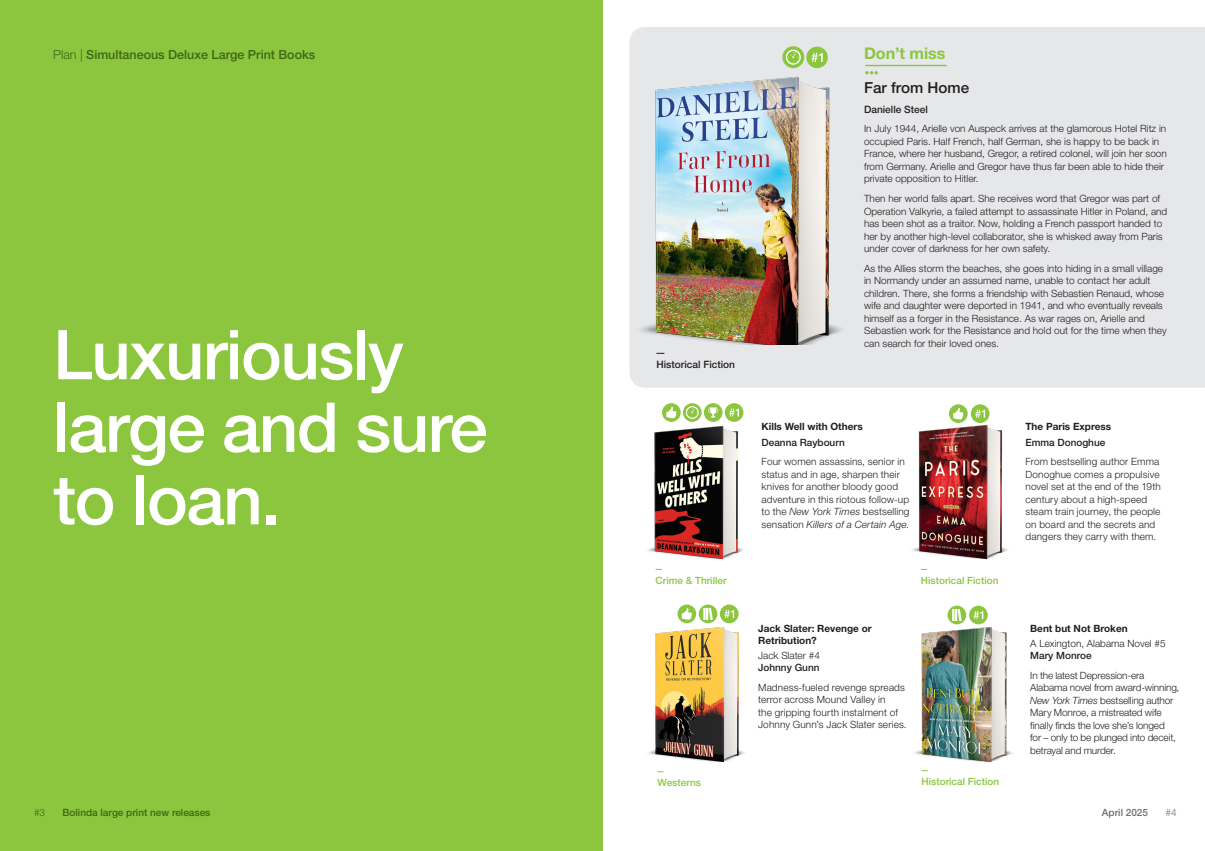
<style>
.page{position:relative;width:1205px;height:851px;background:#fff}
.page>*{position:absolute;margin:0;border:0;box-sizing:border-box;transform-origin:0 0}
.Body_Copy{font:500 68.75px/72.5px "Helvetica Neue LT Std";letter-spacing:-.02em;color:#fff}
.t1{font:700 16px "Helvetica Neue LT Std";color:#8bc63e}
.Box_-_01_Heading{font:500 15.25px "Helvetica Neue LT Std";color:#231f20}
.t2{font:500 12.5px "Helvetica Neue LT Std";color:#3e6617}
._05-GENRE___MONTH{font:500 10.12px "Helvetica Neue LT Std";color:#231f20}
.Box_-_03_Author{font:500 10.12px "Helvetica Neue LT Std";color:#231f20}
.Box_-_04_Teaser{font:300 10px/12.5px "Helvetica Neue LT Std";color:#231f20}
._04_-_Teaser{font:300 10px/12.5px "Helvetica Neue LT Std";letter-spacing:.015em;color:#231f20}
._01_-_Title{font:700 10px/12px "Helvetica Neue LT Std";color:#231f20}
.Month{font:500 10px "Helvetica Neue LT Std";color:#8bc63e}
._03_-_Author{font:500 10px "Helvetica Neue LT Std";color:#231f20}
.t3{font:500 10px "Helvetica Neue LT Std";color:#3e6617}
._02_-_Subtitle_series{font:300 10px "Helvetica Neue LT Std";color:#231f20}
.t4{font:500 10px "Helvetica Neue LT Std";color:#6c6d70}
.t5{font:300 10px "Helvetica Neue LT Std";color:#3e6617}
.t6{font:300 10px "Helvetica Neue LT Std";color:#6c6d70}
.s1{font-weight:300}
.s2{font-style:italic}
</style>
<div class="page">
<div style="left:0;top:0;width:602px;height:850px;background:#8bc63e"></div>
<img style="left:648px;top:627px;width:97px;height:135px">
<img style="left:648px;top:425px;width:96px;height:135px">
<img style="left:912px;top:424px;width:96px;height:136px">
<div style="left:629px;top:27px;width:576px;height:360px;background:#e6e7e9"></div>
<hr style="left:865px;top:65px;width:81px;height:1px;background:#8bc63e">
<svg style="left:865px;top:71px;width:13px;height:3px"></svg>
<div style="left:806px;top:47px;width:22px;height:21px;background:#8bc63e;border-radius:50%"></div>
<svg style="left:811px;top:53px;width:12px;height:9px"></svg>
<img style="left:629px;top:71px;width:216px;height:273px">
<img style="left:915px;top:624px;width:97px;height:139px">
<svg style="left:782px;top:46px;width:22px;height:22px"></svg>
<svg style="left:786px;top:50px;width:15px;height:15px"></svg>
<div style="left:725px;top:403px;width:18px;height:19px;background:#8bc63e;border-radius:50%"></div>
<svg style="left:729px;top:408px;width:10px;height:8px"></svg>
<div style="left:971px;top:404px;width:18px;height:19px;background:#8bc63e;border-radius:50%"></div>
<svg style="left:975px;top:409px;width:10px;height:8px"></svg>
<svg style="left:969px;top:605px;width:19px;height:19px"></svg>
<svg style="left:973px;top:611px;width:10px;height:8px"></svg>
<svg style="left:662px;top:403px;width:19px;height:19px"></svg>
<svg style="left:666px;top:407px;width:10px;height:11px"></svg>
<div style="left:949px;top:404px;width:18px;height:19px;background:#8bc63e;border-radius:50%"></div>
<svg style="left:953px;top:408px;width:10px;height:11px"></svg>
<svg style="left:683px;top:403px;width:18px;height:19px"></svg>
<svg style="left:686px;top:406px;width:13px;height:13px"></svg>
<svg style="left:947px;top:605px;width:19px;height:19px"></svg>
<svg style="left:952px;top:609px;width:9px;height:12px"></svg>
<div style="left:699px;top:604px;width:18px;height:19px;background:#8bc63e;border-radius:50%"></div>
<svg style="left:703px;top:607px;width:10px;height:13px"></svg>
<svg style="left:720px;top:604px;width:18px;height:19px"></svg>
<svg style="left:724px;top:610px;width:10px;height:7px"></svg>
<svg style="left:677px;top:604px;width:19px;height:19px"></svg>
<svg style="left:682px;top:608px;width:10px;height:11px"></svg>
<div style="left:704px;top:403px;width:18px;height:19px;background:#8bc63e;border-radius:50%"></div>
<svg style="left:708px;top:407px;width:10px;height:10px"></svg>
<p class="t2" style="left:53px;top:47px;width:264px"><span class="s1">Plan |</span> Simultaneous Deluxe Large Print Books</p>
<p class="Body_Copy" style="left:53px;top:318px;width:436px">Luxuriously large and sure to loan.</p>
<p class="_05-GENRE___MONTH" style="left:656px;top:358px;width:80px">Historical Fiction</p>
<p class="Month" style="left:656px;top:574px;width:72px">Crime &amp; Thriller</p>
<p class="Month" style="left:657px;top:776px;width:45px">Westerns</p>
<p class="t1" style="left:864px;top:43px;width:83px">Don’t miss</p>
<p class="Box_-_01_Heading" style="left:864px;top:78px;width:107px">Far from Home</p>
<p class="Box_-_03_Author" style="left:864px;top:103px;width:65px">Danielle Steel</p>
<p class="Box_-_04_Teaser" style="left:864px;top:122px;width:304px">In July 1944, Arielle von Auspeck arrives at the glamorous Hotel Ritz in occupied Paris. Half French, half German, she is happy to be back in France, where her husband, Gregor, a retired colonel, will join her soon from Germany. Arielle and Gregor have thus far been able to hide their private opposition to Hitler.</p>
<p class="Box_-_04_Teaser" style="left:864px;top:192px;width:305px">Then her world falls apart. She receives word that Gregor was part of Operation Valkyrie, a failed attempt to assassinate Hitler in Poland, and has been shot as a traitor. Now, holding a French passport handed to her by another high-level collaborator, she is whisked away from Paris under cover of darkness for her own safety.</p>
<p class="Box_-_04_Teaser" style="left:864px;top:262px;width:304px">As the Allies storm the beaches, she goes into hiding in a small village in Normandy under an assumed name, unable to contact her adult children. There, she forms a friendship with Sebastien Renaud, whose wife and daughter were deported in 1941, and who eventually reveals himself as a forger in the Resistance. As war rages on, Arielle and Sebastien work for the Resistance and hold out for the time when they can search for their loved ones.</p>
<p class="_01_-_Title" style="left:761px;top:420px;width:103px">Kills Well with Others</p>
<p class="_03_-_Author" style="left:761px;top:436px;width:85px">Deanna Raybourn</p>
<p class="_04_-_Teaser" style="left:761px;top:455px;width:149px">Four women assassins, senior in status and in age, sharpen their knives for another bloody good adventure in this riotous follow-up to the <span class="s2">New York Times</span> bestselling sensation <span class="s2">Killers of a Certain Age.</span></p>
<p class="Month" style="left:921px;top:574px;width:79px">Historical Fiction</p>
<p class="_01_-_Title" style="left:758px;top:621px;width:115px">Jack Slater: Revenge or<br>Retribution?</p>
<p class="_02_-_Subtitle_series" style="left:758px;top:649px;width:63px">Jack Slater #4</p>
<p class="_03_-_Author" style="left:758px;top:661px;width:63px">Johnny Gunn</p>
<p class="_04_-_Teaser" style="left:758px;top:680px;width:150px">Madness-fueled revenge spreads terror across Mound Valley in<br>the gripping fourth instalment of<br>Johnny Gunn’s Jack Slater series.</p>
<p class="Month" style="left:921px;top:775px;width:79px">Historical Fiction</p>
<p class="_01_-_Title" style="left:1025px;top:420px;width:87px">The Paris Express</p>
<p class="_03_-_Author" style="left:1025px;top:436px;width:81px">Emma Donoghue</p>
<p class="_04_-_Teaser" style="left:1025px;top:455px;width:137px">From bestselling author Emma<br>Donoghue comes a propulsive novel set at the end of the 19th century about a high-speed steam train journey, the people on board and the secrets and dangers they carry with them.</p>
<p class="_01_-_Title" style="left:1030px;top:621px;width:99px">Bent but Not Broken</p>
<p class="Box_-_04_Teaser" style="left:1030px;top:637px;width:137px">A Lexington, Alabama Novel #5</p>
<p class="_03_-_Author" style="left:1030px;top:649px;width:63px">Mary Monroe</p>
<p class="Box_-_04_Teaser" style="left:1030px;top:668px;width:151px">In the latest Depression-era<br>Alabama novel from award-winning,<br><span class="s2">New York Times</span> bestselling author<br>Mary Monroe, a mistreated wife finally finds the love she’s longed<br>for – only to be plunged into deceit, betrayal and murder.</p>
<p class="t5" style="left:34px;top:805px;width:13px">#3</p>
<p class="t3" style="left:63px;top:805px;width:149px">Bolinda large print new releases</p>
<p class="t4" style="left:1102px;top:805px;width:48px">April 2025</p>
<p class="t6" style="left:1165px;top:805px;width:13px">#4</p>
</div>
